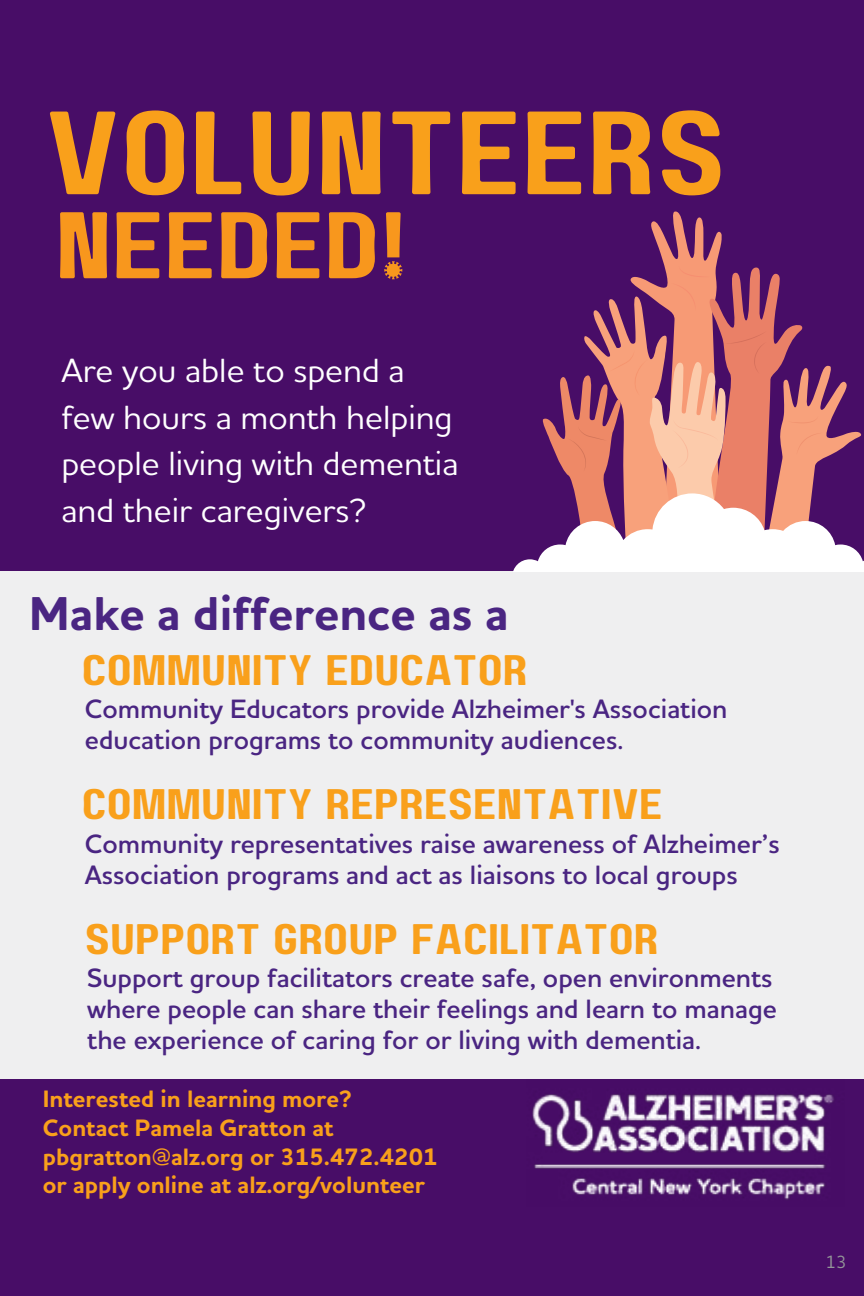
<style>
.page{position:relative;width:864px;height:1296px;background:#480d67}
.page>*{position:absolute;margin:0;border:0;box-sizing:border-box;transform-origin:0 0}
.t1{font:118.2px "Paalalabas Display Wide BETA";color:#f9a01b}
.t2{font:94.4px "Paalalabas Display Wide BETA";color:#f8971d}
.t3{font:700 48.4px "Houschka Alt Pro";color:#4a2582}
.t4{font:42.6px "Paalalabas Display Wide BETA";color:#f9a01b}
.t5{font:500 34.2px/47px "Houschka Alt Pro";color:#fff}
.t6{font:600 27px/31px "Houschka Alt Pro";color:#4a2582}
.t7{font:700 24.2px/28.8px "Houschka Alt Pro";color:#f9a01b}
.t8{font:500 18px "Houschka Alt Pro";color:#939598}
</style>
<div class="page">
<svg style="left:512px;top:210px;width:352px;height:362px;background:#9c5e80"></svg>
<div style="left:0;top:572px;width:864px;height:506px;background:#efeff0"></div>
<img style="left:526px;top:1078px;width:318px;height:128px">
<h1 class="t1" style="left:45px;top:86px;width:683px">VOLUNTEERS</h1>
<h2 class="t2" style="left:55px;top:192px;width:353px">NEEDED!</h2>
<p class="t5" style="left:61px;top:346px;width:399px">Are you able to spend a few hours a month helping people living with dementia and their caregivers?</p>
<h3 class="t3" style="left:29px;top:582px;width:481px">Make a difference as a</h3>
<h3 class="t4" style="left:82px;top:646px;width:448px">COMMUNITY EDUCATOR</h3>
<p class="t6" style="left:85px;top:693px;width:644px">Community Educators provide Alzheimer's Association education programs to community audiences.</p>
<h3 class="t4" style="left:82px;top:780px;width:583px">COMMUNITY REPRESENTATIVE</h3>
<p class="t6" style="left:85px;top:828px;width:696px">Community representatives raise awareness of Alzheimer’s<br>Association programs and act as liaisons to local groups</p>
<h3 class="t4" style="left:85px;top:915px;width:575px">SUPPORT GROUP FACILITATOR</h3>
<p class="t6" style="left:87px;top:962px;width:691px">Support group facilitators create safe, open environments where people can share their feelings and learn to manage the experience of caring for or living with dementia.</p>
<p class="t7" style="left:43px;top:1085px;width:396px">Interested in learning more?<br>Contact Pamela Gratton at pbgratton@alz.org or 315.472.4201 or apply online at alz.org/volunteer</p>
<p class="t8" style="left:826px;top:1251px;width:23px">13</p>
</div>
